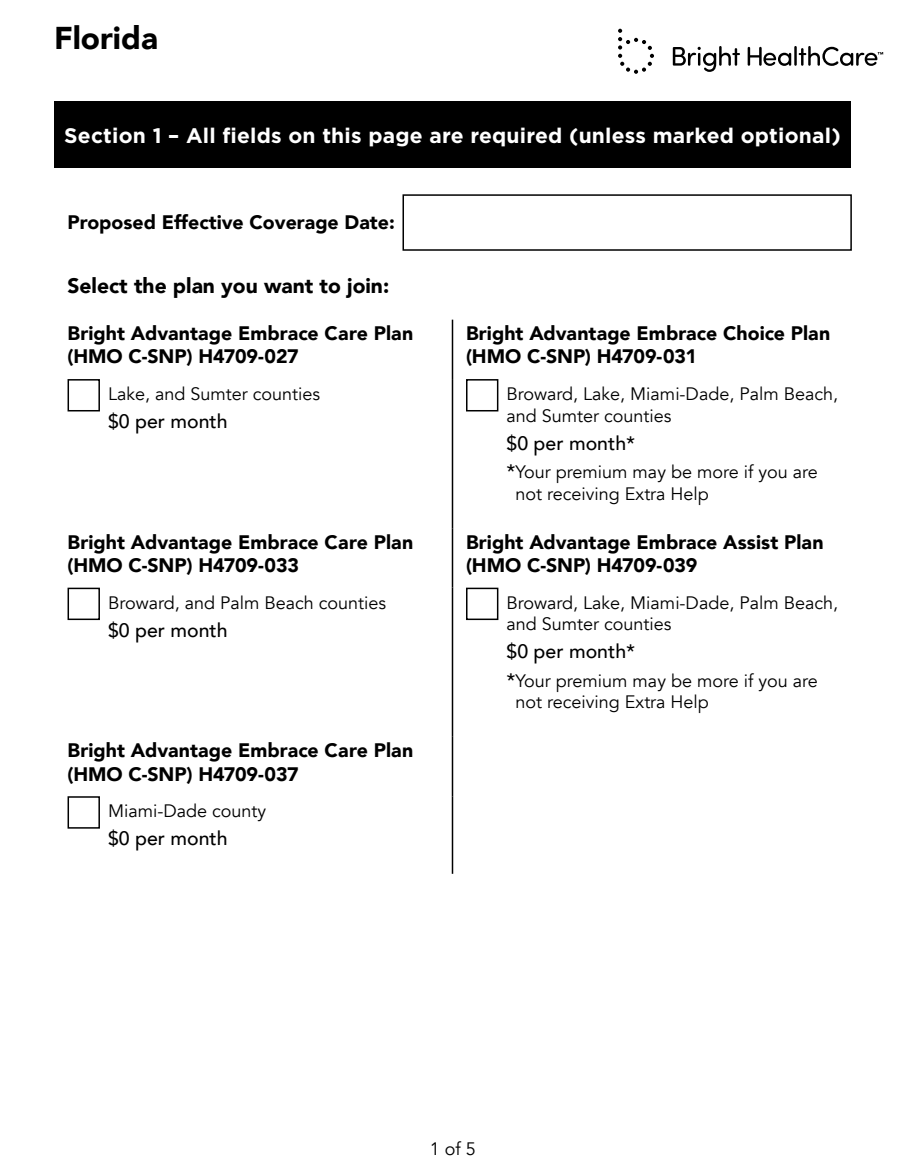
<style>
.page{position:relative;width:905px;height:1175px;background:#fff}
.page>*{position:absolute;margin:0;border:0;box-sizing:border-box;transform-origin:0 0}
.t1{font:900 31.5px "Avenir";color:#000}
.t2{font:700 21px "Gotham";letter-spacing:.01em;color:#fff}
.t3{font:900 21px "Avenir";color:#000}
.t4{font:900 19.5px/23.2px "Avenir";color:#000}
.t5{font:500 19.5px "Avenir";color:#000}
.t6{font:18px "Avenir";color:#000}
.s1{font-weight:500;font-size:19.5px}
</style>
<div class="page">
<svg style="left:67px;top:378px;width:432px;height:451px"></svg>
<hr style="left:452px;top:320px;width:1px;height:59px;background:#000">
<hr style="left:452px;top:379px;width:1px;height:149px;background:#000">
<hr style="left:452px;top:528px;width:1px;height:59px;background:#000">
<hr style="left:452px;top:587px;width:1px;height:150px;background:#000">
<hr style="left:452px;top:737px;width:1px;height:59px;background:#000">
<hr style="left:452px;top:796px;width:1px;height:77px;background:#000">
<div style="left:402px;top:194px;width:449px;height:57px;border:2px solid #000"></div>
<svg style="left:672px;top:46px;width:68px;height:26px"></svg>
<svg style="left:747px;top:47px;width:44px;height:19px"></svg>
<hr style="left:794px;top:46px;width:2px;height:20px;background:#000">
<svg style="left:618px;top:29px;width:36px;height:45px"></svg>
<svg style="left:798px;top:46px;width:85px;height:20px"></svg>
<div style="left:54px;top:101px;width:796px;height:66px;background:#000"></div>
<h1 class="t1" style="left:54px;top:11px;width:105px">Florida</h1>
<h2 class="t2" style="left:64px;top:121px;width:778px">Section 1 – All fields on this page are required (unless marked optional)</h2>
<p class="t4" style="left:68px;top:210px;width:329px">Proposed Effective Coverage Date:</p>
<h3 class="t3" style="left:68px;top:267px;width:323px">Select the plan you want to join:</h3>
<h3 class="t4" style="left:68px;top:321px;width:347px">Bright Advantage Embrace Care Plan (HMO C-SNP) H4709-027</h3>
<p class="t6" style="left:108px;top:383px;width:214px">Lake, and Sumter counties</p>
<p class="t5" style="left:108px;top:404px;width:121px">$0 per month</p>
<h3 class="t4" style="left:67px;top:530px;width:347px">Bright Advantage Embrace Care Plan (HMO C-SNP) H4709-033</h3>
<p class="t6" style="left:108px;top:591px;width:280px">Broward, and Palm Beach counties</p>
<p class="t5" style="left:108px;top:613px;width:121px">$0 per month</p>
<h3 class="t4" style="left:67px;top:738px;width:347px">Bright Advantage Embrace Care Plan (HMO C-SNP) H4709-037</h3>
<p class="t6" style="left:108px;top:800px;width:160px">Miami-Dade county</p>
<p class="t5" style="left:108px;top:821px;width:121px">$0 per month</p>
<h3 class="t4" style="left:466px;top:321px;width:366px">Bright Advantage Embrace Choice Plan (HMO C-SNP) H4709-031</h3>
<p class="t6" style="left:506px;top:383px;width:333px">Broward, Lake, Miami-Dade, Palm Beach,</p>
<p class="t6" style="left:506px;top:404px;width:167px">and Sumter counties</p>
<p class="t5" style="left:506px;top:426px;width:130px">$0 per month*</p>
<p class="t6" style="left:506px;top:461px;width:313px"><span class="s1">*</span>Your premium may be more if you are</p>
<p class="t6" style="left:515px;top:483px;width:195px">not receiving Extra Help</p>
<h3 class="t4" style="left:466px;top:530px;width:359px">Bright Advantage Embrace Assist Plan (HMO C-SNP) H4709-039</h3>
<p class="t6" style="left:506px;top:591px;width:333px">Broward, Lake, Miami-Dade, Palm Beach,</p>
<p class="t6" style="left:506px;top:613px;width:167px">and Sumter counties</p>
<p class="t5" style="left:506px;top:635px;width:130px">$0 per month*</p>
<p class="t6" style="left:506px;top:670px;width:313px"><span class="s1">*</span>Your premium may be more if you are</p>
<p class="t6" style="left:515px;top:691px;width:195px">not receiving Extra Help</p>
<p class="t6" style="left:430px;top:1137px;width:48px">1 of 5</p>
</div>
